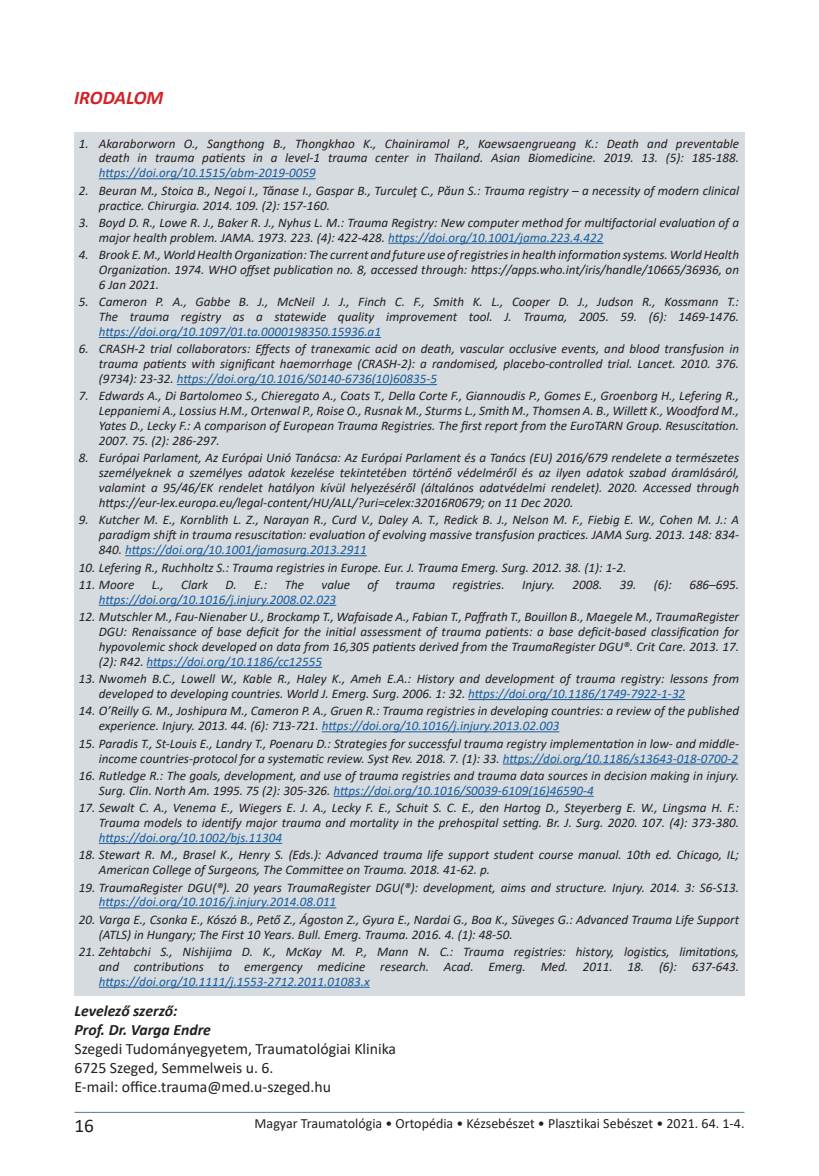
<style>
.page{position:relative;width:819px;height:1176px;background:#fff}
.page>*{position:absolute;margin:0;border:0;box-sizing:border-box;transform-origin:0 0}
.Címsor_1{font:italic 700 19.25px "Calibri";color:#d1232a}
.t1{font:19.25px "Calibri";color:#231f20}
.Szerző_név_végén{font:15.75px "Calibri";color:#231f20}
.Szerző_név_végén-2{font:italic 700 15.75px "Calibri";color:#231f20}
.t2{font:14px "Calibri";color:#231f20}
.t3{font:italic 13.12px/14.9px "Calibri";color:#231f20;text-align:justify}
.t4{font:italic 13.12px "Calibri";color:#175d9e}
.s1{color:#175d9e}
</style>
<div class="page">
<hr style="left:74px;top:1112px;width:670px;height:1px;background:#527d8b">
<div style="left:74px;top:133px;width:670px;height:863px;background:#d6dbdf"></div>
<hr style="left:99px;top:178px;width:217px;height:1px;background:#175d9e">
<hr style="left:388px;top:243px;width:215px;height:1px;background:#175d9e">
<hr style="left:99px;top:337px;width:282px;height:1px;background:#175d9e">
<hr style="left:177px;top:384px;width:260px;height:1px;background:#175d9e">
<hr style="left:125px;top:555px;width:242px;height:1px;background:#175d9e">
<hr style="left:99px;top:605px;width:237px;height:1px;background:#175d9e">
<hr style="left:147px;top:667px;width:175px;height:1px;background:#175d9e">
<hr style="left:468px;top:699px;width:217px;height:1px;background:#175d9e">
<hr style="left:322px;top:731px;width:237px;height:1px;background:#175d9e">
<hr style="left:503px;top:763px;width:235px;height:1px;background:#175d9e">
<hr style="left:333px;top:796px;width:260px;height:1px;background:#175d9e">
<hr style="left:99px;top:843px;width:183px;height:1px;background:#175d9e">
<hr style="left:99px;top:907px;width:237px;height:1px;background:#175d9e">
<hr style="left:99px;top:987px;width:271px;height:1px;background:#175d9e">
<p class="Címsor_1" style="left:74px;top:84px;width:91px">IRODALOM</p>
<p class="t3" style="left:99px;top:135px;width:641px;text-indent:-20px">1. Akaraborworn O., Sangthong B., Thongkhao K., Chainiramol P., Kaewsaengrueang K.: Death and preventable death in trauma patients in a level-1 trauma center in Thailand. Asian Biomedicine. 2019. 13. (5): 185-188. <span class="s1">https://doi.org/10.1515/abm-2019-0059</span></p>
<p class="t3" style="left:99px;top:182px;width:641px;text-indent:-20px">2. Beuran M., Stoica B., Negoi I., Tănase I., Gaspar B., Turculeţ C., Păun S.: Trauma registry – a necessity of modern clinical practice. Chirurgia. 2014. 109. (2): 157-160.</p>
<p class="t3" style="left:99px;top:214px;width:641px;text-indent:-20px">3. Boyd D. R., Lowe R. J., Baker R. J., Nyhus L. M.: Trauma Registry: New computer method for multifactorial evaluation of a major health problem. JAMA. 1973. 223. (4): 422-428. <span class="s1">https://doi.org/10.1001/jama.223.4.422</span></p>
<p class="t3" style="left:99px;top:247px;width:641px;text-indent:-20px">4. Brook E. M., World Health Organization: The current and future use of registries in health information systems. World Health Organization. 1974. WHO offset publication no. 8, accessed through: https://apps.who.int/iris/handle/10665/36936, on 6 Jan 2021.</p>
<p class="t3" style="left:99px;top:294px;width:641px;text-indent:-20px">5. Cameron P. A., Gabbe B. J., McNeil J. J., Finch C. F., Smith K. L., Cooper D. J., Judson R., Kossmann T.:<br>The trauma registry as a statewide quality improvement tool. J. Trauma, 2005. 59. (6): 1469-1476. <span class="s1">https://doi.org/10.1097/01.ta.0000198350.15936.a1</span></p>
<p class="t3" style="left:99px;top:341px;width:641px;text-indent:-20px">6. CRASH-2 trial collaborators: Effects of tranexamic acid on death, vascular occlusive events, and blood transfusion in trauma patients with significant haemorrhage (CRASH-2): a randomised, placebo-controlled trial. Lancet. 2010. 376. (9734): 23-32. <span class="s1">https://doi.org/10.1016/S0140-6736(10)60835-5</span></p>
<p class="t3" style="left:99px;top:388px;width:641px;text-indent:-20px">7. Edwards A., Di Bartolomeo S., Chieregato A., Coats T., Della Corte F., Giannoudis P., Gomes E., Groenborg H., Lefering R., Leppaniemi A., Lossius H.M., Ortenwal P., Roise O., Rusnak M., Sturms L., Smith M., Thomsen A. B., Willett K., Woodford M., Yates D., Lecky F.: A comparison of European Trauma Registries. The first report from the EuroTARN Group. Resuscitation.<br>2007. 75. (2): 286-297.</p>
<p class="t3" style="left:99px;top:450px;width:641px;text-indent:-20px">8. Európai Parlament, Az Európai Unió Tanácsa: Az Európai Parlament és a Tanács (EU) 2016/679 rendelete a természetes személyeknek a személyes adatok kezelése tekintetében történő védelméről és az ilyen adatok szabad áramlásáról, valamint a 95/46/EK rendelet hatályon kívül helyezéséről (általános adatvédelmi rendelet). 2020. Accessed through https://eur-lex.europa.eu/legal-content/HU/ALL/?uri=celex:32016R0679; on 11 Dec 2020.</p>
<p class="t3" style="left:99px;top:512px;width:641px;text-indent:-20px">9. Kutcher M. E., Kornblith L. Z., Narayan R., Curd V., Daley A. T., Redick B. J., Nelson M. F., Fiebig E. W., Cohen M. J.: A paradigm shift in trauma resuscitation: evaluation of evolving massive transfusion practices. JAMA Surg. 2013. 148: 834- 840. <span class="s1">https://doi.org/10.1001/jamasurg.2013.2911</span></p>
<p class="t3" style="left:79px;top:559px;width:549px">10. Lefering R., Ruchholtz S.: Trauma registries in Europe. Eur. J. Trauma Emerg. Surg. 2012. 38. (1): 1-2.</p>
<p class="t3" style="left:79px;top:576px;width:57px">11. Moore</p>
<p class="t3" style="left:152px;top:576px;width:14px">L.,</p>
<p class="t3" style="left:181px;top:576px;width:29px">Clark</p>
<p class="t3" style="left:226px;top:576px;width:43px">D. E.:</p>
<p class="t3" style="left:285px;top:576px;width:21px">The</p>
<p class="t3" style="left:321px;top:576px;width:30px">value</p>
<p class="t3" style="left:367px;top:576px;width:12px">of</p>
<p class="t3" style="left:395px;top:576px;width:41px">trauma</p>
<p class="t3" style="left:452px;top:576px;width:54px">registries.</p>
<p class="t3" style="left:522px;top:576px;width:35px">Injury.</p>
<p class="t3" style="left:572px;top:576px;width:31px">2008.</p>
<p class="t3" style="left:619px;top:576px;width:54px">39. (6):</p>
<p class="t3" style="left:689px;top:576px;width:51px">686–695.</p>
<p class="t4" style="left:99px;top:590px;width:239px">https://doi.org/10.1016/j.injury.2008.02.023</p>
<p class="t3" style="left:99px;top:609px;width:641px;text-indent:-20px">12. Mutschler M., Fau-Nienaber U., Brockamp T., Wafaisade A., Fabian T., Paffrath T., Bouillon B., Maegele M., TraumaRegister DGU: Renaissance of base deficit for the initial assessment of trauma patients: a base deficit-based classification for hypovolemic shock developed on data from 16,305 patients derived from the TraumaRegister DGU®. Crit Care. 2013. 17. (2): R42. <span class="s1">https://doi.org/10.1186/cc12555</span></p>
<p class="t3" style="left:99px;top:671px;width:641px;text-indent:-20px">13. Nwomeh B.C., Lowell W., Kable R., Haley K., Ameh E.A.: History and development of trauma registry: lessons from developed to developing countries. World J. Emerg. Surg. 2006. 1: 32. <span class="s1">https://doi.org/10.1186/1749-7922-1-32</span></p>
<p class="t3" style="left:99px;top:703px;width:641px;text-indent:-20px">14. O’Reilly G. M., Joshipura M., Cameron P. A., Gruen R.: Trauma registries in developing countries: a review of the published experience. Injury. 2013. 44. (6): 713-721. <span class="s1">https://doi.org/10.1016/j.injury.2013.02.003</span></p>
<p class="t3" style="left:79px;top:735px;width:661px;text-align:right">15. Paradis T., St-Louis E., Landry T., Poenaru D.: Strategies for successful trauma registry implementation in low- and middle&shy;income countries-protocol for a systematic review. Syst Rev. 2018. 7. (1): 33. <span class="s1">https://doi.org/10.1186/s13643-018-0700-2</span></p>
<p class="t3" style="left:99px;top:767px;width:641px;text-indent:-20px">16. Rutledge R.: The goals, development, and use of trauma registries and trauma data sources in decision making in injury.<br>Surg. Clin. North Am. 1995. 75 (2): 305-326. <span class="s1">https://doi.org/10.1016/S0039-6109(16)46590-4</span></p>
<p class="t3" style="left:99px;top:800px;width:641px;text-indent:-20px">17. Sewalt C. A., Venema E., Wiegers E. J. A., Lecky F. E., Schuit S. C. E., den Hartog D., Steyerberg E. W., Lingsma H. F.:<br>Trauma models to identify major trauma and mortality in the prehospital setting. Br. J. Surg. 2020. 107. (4): 373-380. <span class="s1">https://doi.org/10.1002/bjs.11304</span></p>
<p class="t3" style="left:99px;top:847px;width:641px;text-indent:-20px">18. Stewart R. M., Brasel K., Henry S. (Eds.): Advanced trauma life support student course manual. 10th ed. Chicago, IL;<br>American College of Surgeons, The Committee on Trauma. 2018. 41-62. p.</p>
<p class="t3" style="left:99px;top:879px;width:641px;text-indent:-20px">19. TraumaRegister DGU(®). 20 years TraumaRegister DGU(®): development, aims and structure. Injury. 2014. 3: S6-S13. <span class="s1">https://doi.org/10.1016/j.injury.2014.08.011</span></p>
<p class="t3" style="left:99px;top:911px;width:641px;text-indent:-20px">20. Varga E., Csonka E., Kószó B., Pető Z., Ágoston Z., Gyura E., Nardai G., Boa K., Süveges G.: Advanced Trauma Life Support (ATLS) in Hungary; The First 10 Years. Bull. Emerg. Trauma. 2016. 4. (1): 48-50.</p>
<p class="t3" style="left:99px;top:943px;width:641px;text-indent:-20px">21. Zehtabchi S., Nishijima D. K., McKay M. P., Mann N. C.: Trauma registries: history, logistics, limitations, and contributions to emergency medicine research. Acad. Emerg. Med. 2011. 18. (6): 637-643. <span class="s1">https://doi.org/10.1111/j.1553-2712.2011.01083.x</span></p>
<p class="Szerző_név_végén-2" style="left:74px;top:1000px;width:104px">Levelező szerző:</p>
<p class="Szerző_név_végén-2" style="left:74px;top:1018px;width:138px">Prof. Dr. Varga Endre</p>
<p class="Szerző_név_végén" style="left:74px;top:1038px;width:323px">Szegedi Tudományegyetem, Traumatológiai Klinika</p>
<p class="Szerző_név_végén" style="left:74px;top:1056px;width:201px">6725 Szeged, Semmelweis u. 6.</p>
<p class="Szerző_név_végén" style="left:74px;top:1075px;width:258px">E-mail: office.trauma@med.u-szeged.hu</p>
<h1 class="t1" style="left:74px;top:1112px;width:21px">16</h1>
<p class="t2" style="left:255px;top:1113px;width:491px">Magyar Traumatológia • Ortopédia • Kézsebészet • Plasztikai Sebészet • 2021. 64. 1-4.</p>
</div>
